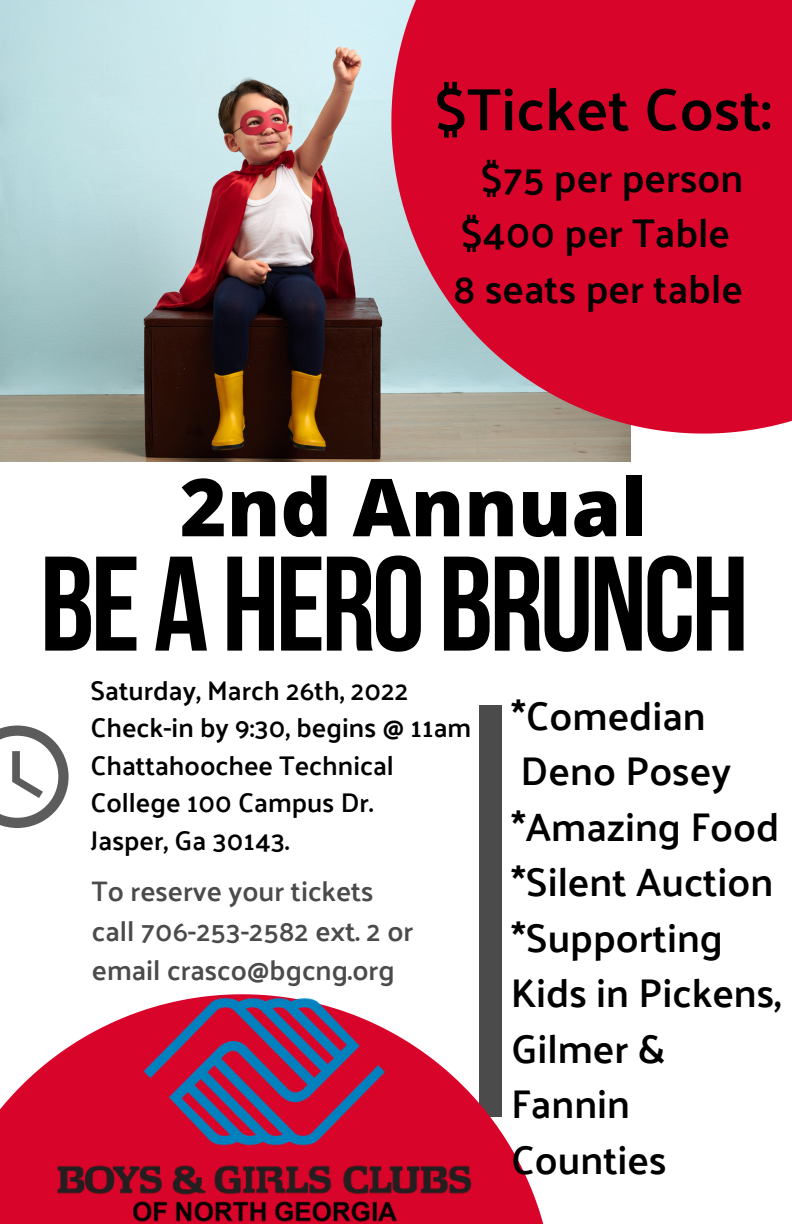
<style>
.page{position:relative;width:792px;height:1224px;background:#fff}
.page>*{position:absolute;margin:0;border:0;box-sizing:border-box;transform-origin:0 0}
.t1{font:700 134.2px "Bebas Neue";letter-spacing:-.025em;color:#000}
.t2{font:800 80px "Open Sans";color:#000}
.t3{font:600 60px "Palanquin";color:#000}
.t4{font:600 40px/55.6px "Palanquin";color:#000}
.t5{font:600 28.2px "Palanquin";color:#4b4b4b}
.t6{font:600 27px/37.6px "Palanquin";color:#000}
</style>
<div class="page">
<img style="left:0;top:0;width:631px;height:461px">
<svg style="left:391px;top:0;width:401px;height:434px;background:#d41d3c"></svg>
<svg style="left:0;top:726px;width:69px;height:102px"></svg>
<div style="left:480px;top:705px;width:22px;height:412px;background:#4b4b4b"></div>
<svg style="left:0;top:994px;width:544px;height:230px"></svg>
<img style="left:54px;top:994px;width:420px;height:230px">
<p class="t3" style="left:435px;top:74px;width:338px">$Ticket Cost:</p>
<p class="t4" style="left:481px;top:150px;width:264px">$75 per person</p>
<p class="t4" style="left:453px;top:206px;width:291px">$400 per Table<br>8 seats per table</p>
<p class="t2" style="left:180px;top:451px;width:469px">2nd Annual</p>
<p class="t1" style="left:40px;top:550px;width:711px">BEAHEROBRUNCH</p>
<p class="t6" style="left:90px;top:672px;width:382px">Saturday, March 26th, 2022<br>Check-in by 9:30, begins @ 11am</p>
<p class="t6" style="left:90px;top:747px;width:305px">Chattahoochee Technical</p>
<p class="t6" style="left:90px;top:784px;width:284px">College 100 Campus Dr.</p>
<p class="t6" style="left:90px;top:822px;width:200px">Jasper, Ga 30143.</p>
<p class="t4" style="left:511px;top:688px;width:196px">*Comedian</p>
<p class="t4" style="left:521px;top:744px;width:212px">Deno Posey</p>
<p class="t4" style="left:511px;top:799px;width:270px">*Amazing Food</p>
<p class="t4" style="left:511px;top:855px;width:264px">*Silent Auction</p>
<p class="t4" style="left:511px;top:910px;width:272px">*Supporting<br>Kids in Pickens,</p>
<p class="t4" style="left:511px;top:1021px;width:157px">Gilmer &amp;<br>Fannin<br>Counties</p>
<p class="t5" style="left:92px;top:875px;width:283px">To reserve your tickets</p>
<p class="t5" style="left:92px;top:914px;width:323px">call 706-253-2582 ext. 2 or</p>
<p class="t5" style="left:92px;top:954px;width:304px">email crasco@bgcng.org</p>
</div>
